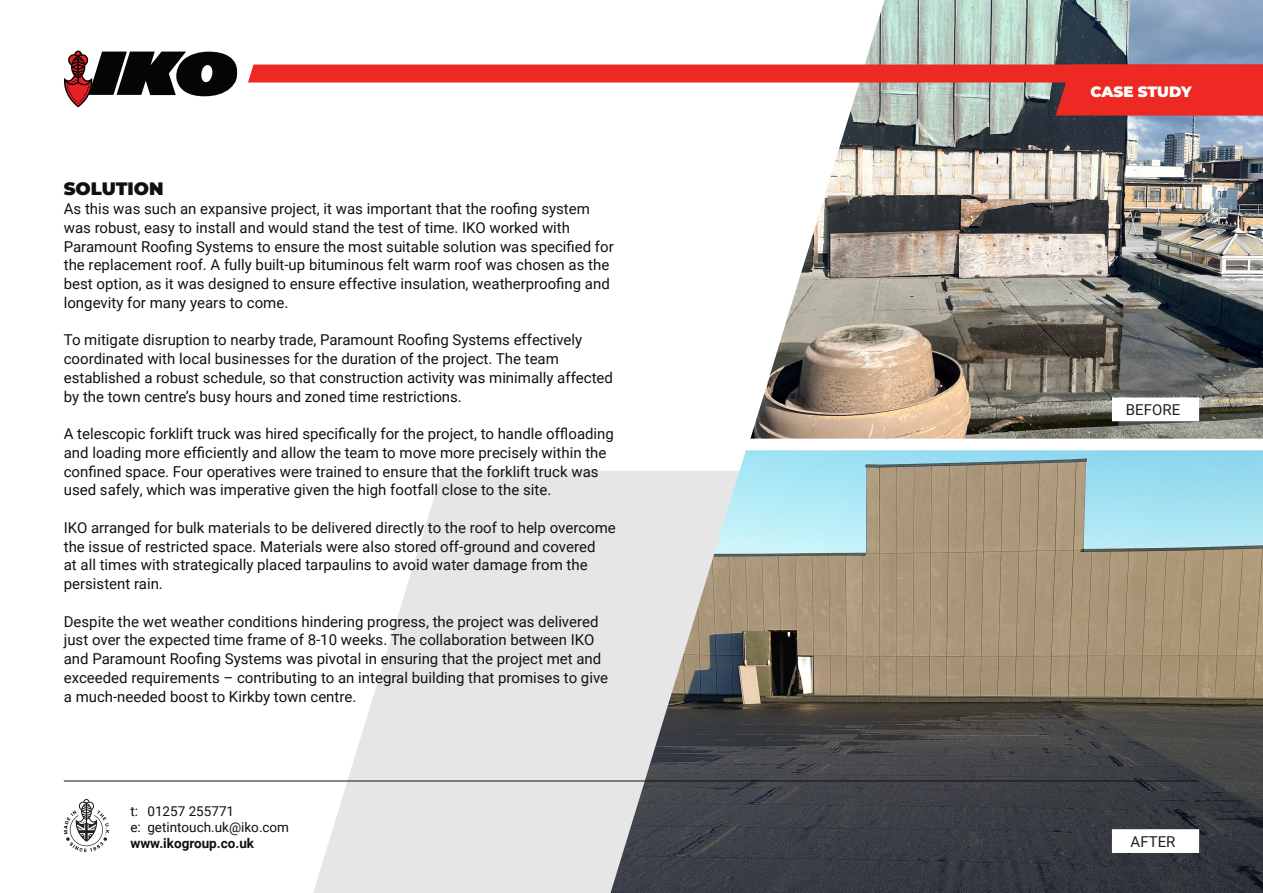
<style>
.page{position:relative;width:1263px;height:893px;background:#fff}
.page>*{position:absolute;margin:0;border:0;box-sizing:border-box;transform-origin:0 0}
.t1{font:900 18px "Montserrat";color:#12110e}
.t2{font:15px/18.8px "Roboto";color:#12110e}
.t3{font:15px "Roboto";color:#231f20}
.t4{font:900 15px "Montserrat";letter-spacing:-.01em;color:#fff}
.t5{font:13.5px "Roboto";color:#12110e}
.t6{font:700 13.5px "Roboto";color:#12110e}
</style>
<div class="page">
<svg style="left:313px;top:471px;width:297px;height:422px;fill:#e6e6e6"></svg>
<img style="left:610px;top:450px;width:653px;height:443px">
<img style="left:750px;top:0;width:513px;height:439px">
<div style="left:1112px;top:397px;width:87px;height:24px;background:#fff"></div>
<div style="left:1112px;top:829px;width:87px;height:24px;background:#fff"></div>
<hr style="left:64px;top:781px;width:1135px;height:1px;background:#12110e">
<svg style="left:64px;top:50px;width:173px;height:57px"></svg>
<svg style="left:248px;top:65px;width:1015px;height:51px"></svg>
<svg style="left:64px;top:799px;width:45px;height:53px"></svg>
<p class="t1" style="left:64px;top:175px;width:101px">SOLUTION</p>
<p class="t2" style="left:64px;top:199px;width:551px">As this was such an expansive project, it was important that the roofing system was robust, easy to install and would stand the test of time. IKO worked with Paramount Roofing Systems to ensure the most suitable solution was specified for the replacement roof. A fully built-up bituminous felt warm roof was chosen as the best option, as it was designed to ensure effective insulation, weatherproofing and longevity for many years to come.</p>
<p class="t2" style="left:64px;top:330px;width:551px">To mitigate disruption to nearby trade, Paramount Roofing Systems effectively coordinated with local businesses for the duration of the project. The team established a robust schedule, so that construction activity was minimally affected by the town centre’s busy hours and zoned time restrictions.</p>
<p class="t2" style="left:64px;top:424px;width:552px">A telescopic forklift truck was hired specifically for the project, to handle offloading and loading more efficiently and allow the team to move more precisely within the confined space. Four operatives were trained to ensure that the forklift truck was used safely, which was imperative given the high footfall close to the site.</p>
<p class="t2" style="left:64px;top:518px;width:553px">IKO arranged for bulk materials to be delivered directly to the roof to help overcome the issue of restricted space. Materials were also stored off-ground and covered<br>at all times with strategically placed tarpaulins to avoid water damage from the persistent rain.</p>
<p class="t2" style="left:64px;top:611px;width:546px">Despite the wet weather conditions hindering progress, the project was delivered just over the expected time frame of 8-10 weeks. The collaboration between IKO and Paramount Roofing Systems was pivotal in ensuring that the project met and exceeded requirements – contributing to an integral building that promises to give a much-needed boost to Kirkby town centre.</p>
<p class="t5" style="left:130px;top:802px;width:105px">t: 01257 255771</p>
<p class="t5" style="left:130px;top:818px;width:160px">e: getintouch.uk@iko.com</p>
<p class="t6" style="left:130px;top:834px;width:125px">www.ikogroup.co.uk</p>
<p class="t4" style="left:1090px;top:80px;width:103px">CASE STUDY</p>
<p class="t3" style="left:1126px;top:399px;width:56px">BEFORE</p>
<p class="t3" style="left:1130px;top:831px;width:46px">AFTER</p>
</div>
